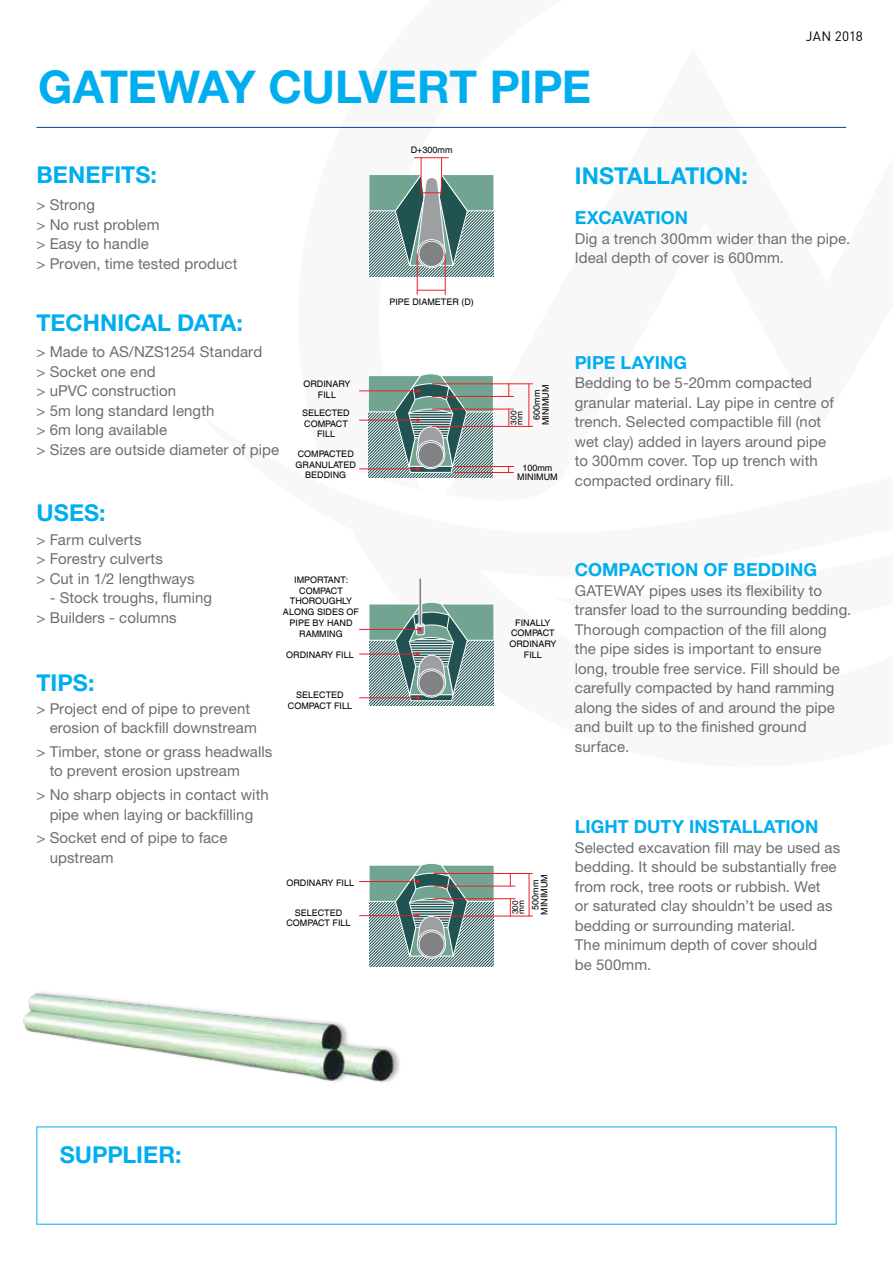
<style>
.page{position:relative;width:893px;height:1263px;background:#fff}
.page>*{position:absolute;margin:0;border:0;box-sizing:border-box;transform-origin:0 0}
.t1{font:700 45.3px "Helvetica Neue LT Pro";letter-spacing:-.01em;color:#00aeef}
.t2{font:700 23.25px "Helvetica Neue LT Pro";color:#00aeef}
.t3{font:700 18px "Helvetica Neue LT Pro";color:#00aeef}
.t4{font:700 18px "Helvetica Neue LT Pro";letter-spacing:-.02em;color:#00aeef}
.t5{font:15px/19.5px "Helvetica Neue LT Pro";letter-spacing:.005em;color:#6d6e71}
.t6{font:13.5px "DIN";letter-spacing:.01em;color:#000}
.t7{font:9px/10.8px "Helvetica LT Com";color:#000;text-align:center}
.t8{font:8.25px/6px "Helvetica LT Com";color:#000}
</style>
<div class="page">
<hr style="left:36px;top:127px;width:810px;height:1px;background:#004b8d">
<hr style="left:359px;top:420px;width:59px;height:1px;background:#ed1d24">
<hr style="left:359px;top:468px;width:59px;height:1px;background:#ed1d24">
<hr style="left:455px;top:466px;width:59px;height:1px;background:#ed1d24">
<hr style="left:455px;top:472px;width:59px;height:1px;background:#ed1d24">
<hr style="left:359px;top:390px;width:59px;height:1px;background:#ed1d24">
<svg style="left:368px;top:374px;width:126px;height:103px;background:#819c97"></svg>
<hr style="left:432px;top:426px;width:101px;height:1px;background:#ed1d24">
<hr style="left:432px;top:383px;width:101px;height:1px;background:#ed1d24">
<hr style="left:432px;top:409px;width:82px;height:1px;background:#ed1d24">
<hr style="left:432px;top:396px;width:82px;height:1px;background:#ed1d24">
<svg style="left:508px;top:383px;width:1px;height:13px"></svg>
<hr style="left:528px;top:384px;width:1px;height:43px;background:#ed1d24">
<svg style="left:508px;top:409px;width:1px;height:18px"></svg>
<svg style="left:369px;top:173px;width:125px;height:103px;background:#7a9b96"></svg>
<svg style="left:417px;top:240px;width:28px;height:28px"></svg>
<div style="left:417px;top:239px;width:29px;height:29px;border:1px solid #fff;border-radius:50%"></div>
<div style="left:419px;top:241px;width:25px;height:25px;background:#808285;border-radius:50%"></div>
<div style="left:419px;top:241px;width:25px;height:26px;border:1px solid #fff;border-radius:50%"></div>
<hr style="left:417px;top:253px;width:1px;height:42px;background:#ed1d24">
<svg style="left:417px;top:290px;width:28px;height:1px"></svg>
<hr style="left:414px;top:157px;width:35px;height:1px;background:#ed1d24">
<hr style="left:445px;top:253px;width:1px;height:42px;background:#ed1d24">
<div style="left:421px;top:157px;width:21px;height:36px;border:1px solid #ed1d24"></div>
<hr style="left:359px;top:697px;width:59px;height:1px;background:#ed1d24">
<hr style="left:359px;top:654px;width:59px;height:1px;background:#ed1d24">
<hr style="left:359px;top:629px;width:60px;height:1px;background:#ed1d24">
<svg style="left:369px;top:578px;width:125px;height:128px"></svg>
<hr style="left:359px;top:881px;width:59px;height:1px;background:#ed1d24">
<hr style="left:434px;top:916px;width:99px;height:1px;background:#ed1d24">
<hr style="left:434px;top:873px;width:99px;height:1px;background:#ed1d24">
<hr style="left:434px;top:898px;width:81px;height:1px;background:#ed1d24">
<hr style="left:434px;top:886px;width:81px;height:1px;background:#ed1d24">
<svg style="left:510px;top:874px;width:1px;height:12px"></svg>
<hr style="left:529px;top:874px;width:1px;height:42px;background:#ed1d24">
<svg style="left:510px;top:899px;width:1px;height:17px"></svg>
<hr style="left:359px;top:915px;width:59px;height:1px;background:#ed1d24">
<svg style="left:369px;top:863px;width:125px;height:104px;background:#819b97"></svg>
<img style="left:23px;top:992px;width:377px;height:91px">
<h1 class="t1" style="left:38px;top:58px;width:555px">GATEWAY CULVERT PIPE</h1>
<p class="t7" style="left:411px;top:144px;width:43px">D+300mm</p>
<p class="t6" style="left:806px;top:28px;width:59px">JAN 2018</p>
<h2 class="t2" style="left:36px;top:161px;width:122px">BENEFITS:</h2>
<p class="t5" style="left:36px;top:195px;width:202px">&gt; Strong<br>&gt; No rust problem<br>&gt; Easy to handle<br>&gt; Proven, time tested product</p>
<h2 class="t2" style="left:36px;top:308px;width:208px">TECHNICAL DATA:</h2>
<p class="t5" style="left:36px;top:342px;width:244px">&gt; Made to AS/NZS1254 Standard<br>&gt; Socket one end<br>&gt; uPVC construction<br>&gt; 5m long standard length<br>&gt; 6m long available<br>&gt; Sizes are outside diameter of pipe</p>
<h2 class="t2" style="left:36px;top:498px;width:71px">USES:</h2>
<p class="t7" style="left:318px;top:375px;width:20px">FILL</p>
<p class="t7" style="left:303px;top:378px;width:49px">ORDINARY<br>FILL</p>
<p class="t7" style="left:302px;top:394px;width:49px">SELECTED<br>COMPACT<br>FILL</p>
<p class="t7" style="left:296px;top:445px;width:62px">GRANULATED<br>BEDDING</p>
<p class="t7" style="left:302px;top:407px;width:49px;text-align:left">SELECTED<br>COMPACT</p>
<p class="t7" style="left:296px;top:448px;width:62px">COMPACTED<br>GRANULATED<br>BEDDING</p>
<p class="t7" style="left:303px;top:418px;width:49px">ORDINARY<br>FILL</p>
<p class="t7" style="left:302px;top:447px;width:49px">SELECTED<br>COMPACT<br>FILL</p>
<p class="t5" style="left:36px;top:529px;width:160px">&gt; Farm culverts<br>&gt; Forestry culverts<br>&gt; Cut in 1/2 lengthways</p>
<p class="t5" style="left:36px;top:588px;width:177px;text-indent:13px">- Stock troughs, fluming &gt; Builders - columns</p>
<h2 class="t2" style="left:36px;top:668px;width:60px">TIPS:</h2>
<p class="t5" style="left:50px;top:698px;width:209px;text-indent:-13px">&gt; Project end of pipe to prevent erosion of backfill downstream</p>
<p class="t5" style="left:50px;top:741px;width:224px;text-indent:-13px">&gt; Timber, stone or grass headwalls to prevent erosion upstream</p>
<p class="t5" style="left:36px;top:785px;width:234px;text-align:center">&gt; No sharp objects in contact with pipe when laying or backfilling</p>
<p class="t5" style="left:50px;top:828px;width:179px;text-indent:-13px">&gt; Socket end of pipe to face upstream</p>
<p class="t7" style="left:296px;top:568px;width:62px">GRANULATED<br>BEDDING</p>
<p class="t7" style="left:283px;top:574px;width:78px">IMPORTANT:<br>COMPACT<br>THOROUGHLY<br>ALONG SIDES OF<br>PIPE BY HAND<br>RAMMING</p>
<p class="t7" style="left:299px;top:575px;width:45px">RAMMING</p>
<p class="t7" style="left:289px;top:578px;width:65px">PIPE BY HAND<br>RAMMING</p>
<p class="t7" style="left:286px;top:596px;width:69px">ORDINARY FILL</p>
<p class="t7" style="left:286px;top:610px;width:69px">ORDINARY FILL</p>
<p class="t7" style="left:294px;top:643px;width:55px">IMPORTANT:<br>COMPACT</p>
<p class="t7" style="left:289px;top:686px;width:65px">PIPE BY HAND<br>RAMMING</p>
<p class="t7" style="left:288px;top:647px;width:66px">COMPACT FILL</p>
<p class="t7" style="left:296px;top:650px;width:49px">SELECTED</p>
<p class="t7" style="left:286px;top:650px;width:69px">ORDINARY FILL</p>
<p class="t7" style="left:288px;top:689px;width:66px">SELECTED<br>COMPACT FILL</p>
<p class="t7" style="left:389px;top:296px;width:86px">PIPE DIAMETER (D)</p>
<p class="t8" style="left:511px;top:425px;width:29px;rotate:-90deg">300300 mmmm</p>
<p class="t7" style="left:532px;top:411px;width:42px;line-height:9px;rotate:-90deg">600mm<br>MINIMUM</p>
<p class="t7" style="left:531px;top:420px;width:32px;rotate:-90deg">600mm</p>
<p class="t7" style="left:517px;top:457px;width:42px">MINIMUM</p>
<p class="t7" style="left:517px;top:463px;width:42px;line-height:9px">100mm<br>MINIMUM</p>
<p class="t7" style="left:509px;top:617px;width:49px">FINALLY<br>COMPACT<br>ORDINARY<br>FILL</p>
<p class="t7" style="left:286px;top:877px;width:69px">ORDINARY FILL</p>
<p class="t7" style="left:531px;top:915px;width:42px;line-height:9px;rotate:-90deg">500mm<br>MINIMUM</p>
<p class="t8" style="left:512px;top:914px;width:15px;rotate:-90deg">300 mm</p>
<p class="t7" style="left:286px;top:907px;width:66px">SELECTED<br>COMPACT FILL</p>
<h2 class="t2" style="left:575px;top:161px;width:175px">INSTALLATION:</h2>
<p class="t4" style="left:575px;top:207px;width:115px">EXCAVATION</p>
<p class="t5" style="left:575px;top:228px;width:277px">Dig a trench 300mm wider than the pipe.<br>Ideal depth of cover is 600mm.</p>
<p class="t3" style="left:575px;top:351px;width:114px">PIPE LAYING</p>
<p class="t5" style="left:575px;top:373px;width:260px">Bedding to be 5-20mm compacted granular material. Lay pipe in centre of trench. Selected compactible fill (not wet clay) added in layers around pipe to 300mm cover. Top up trench with compacted ordinary fill.</p>
<p class="t3" style="left:575px;top:558px;width:244px">COMPACTION OF BEDDING</p>
<p class="t5" style="left:575px;top:580px;width:278px">GATEWAY pipes uses its flexibility to transfer load to the surrounding bedding.<br>Thorough compaction of the fill along the pipe sides is important to ensure long, trouble free service. Fill should be carefully compacted by hand ramming along the sides of and around the pipe and built up to the finished ground surface.</p>
<p class="t3" style="left:575px;top:815px;width:245px">LIGHT DUTY INSTALLATION</p>
<p class="t5" style="left:575px;top:837px;width:267px">Selected excavation fill may be used as bedding. It should be substantially free from rock, tree roots or rubbish. Wet<br>or saturated clay shouldn’t be used as bedding or surrounding material.<br>The minimum depth of cover should<br>be 500mm.</p>
<h2 class="t2" style="left:60px;top:1140px;width:123px">SUPPLIER:</h2>
</div>
